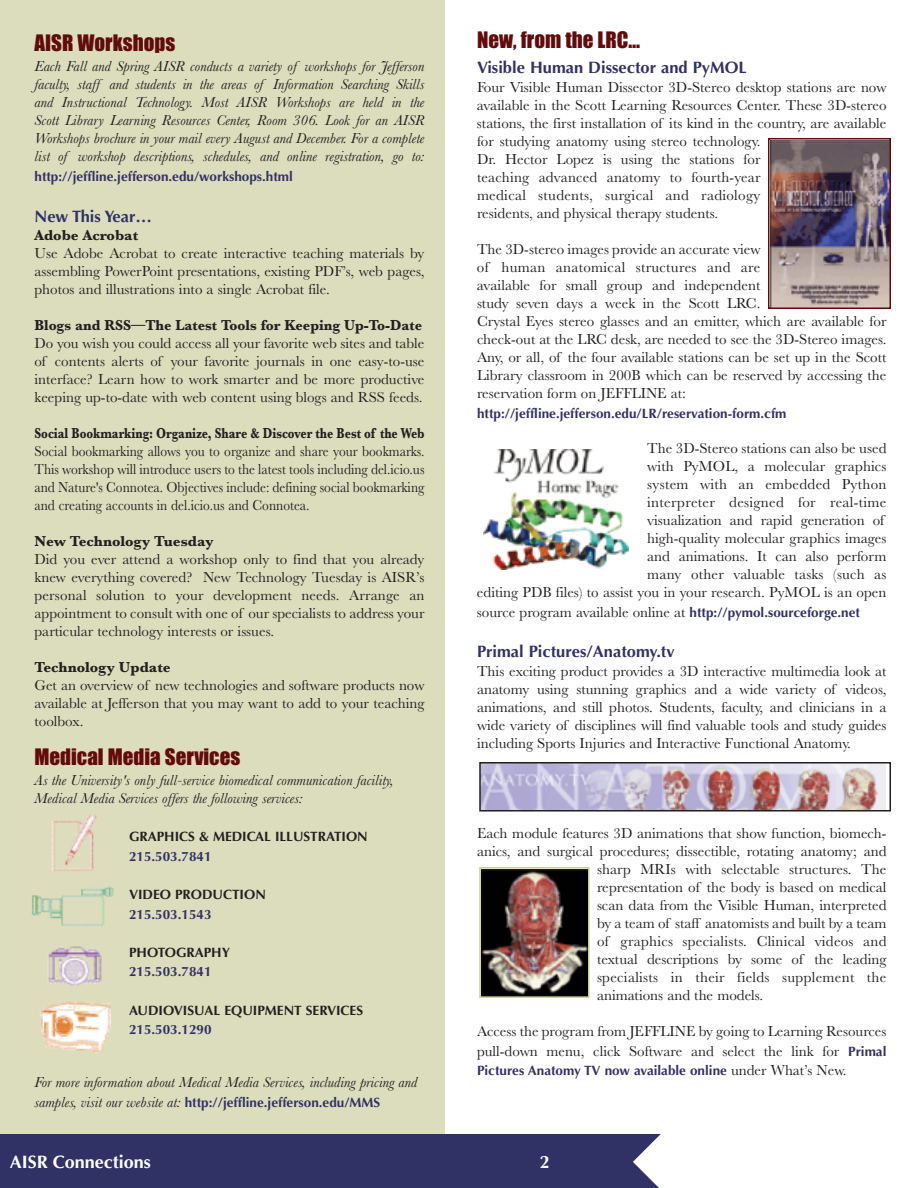
<style>
.page{position:relative;width:918px;height:1188px;background:#fff}
.page>*{position:absolute;margin:0;border:0;box-sizing:border-box;transform-origin:0 0}
.t1{font:21px "Impact";color:#620b0c}
.t2{font:700 18px "Optima";color:#fff}
.t3{font:700 16.5px "Optima";color:#303265}
.t4{font:15px/18px "Baskerville";color:#231f20;text-align:justify}
.t5{font:italic 15px/18px "Baskerville";color:#231f20}
.t6{font:15px/18px "Baskerville";color:#231f20;text-align:justify;scale:.9 1}
.t7{font:700 15px "Baskerville";color:#231f20;scale:.8 1}
.t8{font:700 15px "Baskerville";color:#231f20}
.t9{font:700 15px "Baskerville";color:#231f20;scale:.95 1}
.t10{font:15px "Baskerville";letter-spacing:.02em;color:#231f20}
.t11{font:700 13.5px "Optima";color:#303265}
.t12{font:700 13.5px "Optima";color:#231f20}
.s1{font-family:"Baskerville";font-weight:400;font-style:italic;font-size:15px;color:#231f20}
.s2{font-family:"Optima";font-weight:700;font-size:13.5px;color:#303265}
.s3{font-family:"Baskerville";font-weight:400;font-size:15px;color:#231f20}
</style>
<div class="page">
<div style="left:0;top:0;width:446px;height:1148px;background:#dcddbd"></div>
<div style="left:0;top:1134px;width:675px;height:54px;background:#303265"></div>
<svg style="left:633px;top:1134px;width:42px;height:54px"></svg>
<img style="left:771px;top:141px;width:117px;height:165px">
<div style="left:768px;top:138px;width:123px;height:171px;border:2px solid #620b0c"></div>
<img style="left:482px;top:870px;width:105px;height:125px">
<div style="left:479px;top:867px;width:111px;height:131px;border:2px solid #cacb99"></div>
<img style="left:483px;top:450px;width:146px;height:119px">
<img style="left:482px;top:765px;width:403px;height:44px">
<div style="left:479px;top:762px;width:412px;height:50px;border:2px solid #231f20"></div>
<img style="left:40px;top:946px;width:71px;height:107px">
<img style="left:32px;top:886px;width:82px;height:40px">
<img style="left:52px;top:814px;width:45px;height:57px">
<h1 class="t1" style="left:34px;top:32px;width:142px">AISR Workshops</h1>
<p class="t5" style="left:34px;top:57px;width:392px;text-align:justify">Each Fall and Spring AISR conducts a variety of workshops for Jefferson faculty, staff and students in the areas of Information Searching Skills and Instructional Technology. Most AISR Workshops are held in the Scott Library Learning Resources Center, Room 306. Look for an AISR Workshops brochure in your mail every August and December. For a complete list of workshop descriptions, schedules, and online registration, go to:</p>
<p class="t11" style="left:34px;top:169px;width:260px">http://jeffline.jefferson.edu/workshops.html</p>
<p class="t3" style="left:34px;top:206px;width:119px">New This Year…</p>
<p class="t8" style="left:34px;top:226px;width:105px">Adobe Acrobat</p>
<p class="t4" style="left:34px;top:244px;width:392px">Use Adobe Acrobat to create interactive teaching materials by assembling PowerPoint presentations, existing PDF’s, web pages, photos and illustrations into a single Acrobat file.</p>
<p class="t9" style="left:34px;top:316px;width:410px">Blogs and RSS—The Latest Tools for Keeping Up-To-Date</p>
<p class="t4" style="left:34px;top:334px;width:392px">Do you wish you could access all your favorite web sites and table of contents alerts of your favorite journals in one easy-to-use interface? Learn how to work smarter and be more productive keeping up-to-date with web content using blogs and RSS feeds.</p>
<p class="t7" style="left:34px;top:424px;width:489px">Social Bookmarking: Organize, Share &amp; Discover the Best of the Web</p>
<p class="t6" style="left:34px;top:442px;width:435px">Social bookmarking allows you to organize and share your bookmarks.<br>This workshop will introduce users to the latest tools including del.icio.us and Nature's Connotea. Objectives include: defining social bookmarking and creating accounts in del.icio.us and Connotea.</p>
<p class="t8" style="left:34px;top:532px;width:180px">New Technology Tuesday</p>
<p class="t4" style="left:34px;top:550px;width:392px">Did you ever attend a workshop only to find that you already knew everything covered? New Technology Tuesday is AISR’s personal solution to your development needs. Arrange an appointment to consult with one of our specialists to address your particular technology interests or issues.</p>
<p class="t8" style="left:34px;top:658px;width:138px">Technology Update</p>
<p class="t4" style="left:34px;top:676px;width:392px">Get an overview of new technologies and software products now available at Jefferson that you may want to add to your teaching toolbox.</p>
<h1 class="t1" style="left:34px;top:746px;width:207px">Medical Media Services</h1>
<p class="t5" style="left:34px;top:771px;width:361px">As the University's only full-service biomedical communication facility,<br>Medical Media Services offers the following services:</p>
<p class="t12" style="left:129px;top:829px;width:240px">GRAPHICS &amp; MEDICAL ILLUSTRATION</p>
<p class="t11" style="left:129px;top:848px;width:84px">215.503.7841</p>
<p class="t12" style="left:129px;top:887px;width:138px">VIDEO PRODUCTION</p>
<p class="t11" style="left:129px;top:906px;width:84px">215.503.1543</p>
<p class="t12" style="left:129px;top:945px;width:103px">PHOTOGRAPHY</p>
<p class="t11" style="left:129px;top:964px;width:84px">215.503.7841</p>
<p class="t12" style="left:129px;top:1003px;width:236px">AUDIOVISUAL EQUIPMENT SERVICES</p>
<p class="t11" style="left:129px;top:1022px;width:84px">215.503.1290</p>
<p class="t5" style="left:34px;top:1073px;width:384px">For more information about Medical Media Services, including pricing and</p>
<p class="t11" style="left:35px;top:1095px;width:347px"><span class="s1">samples, visit our website at:</span> http://jeffline.jefferson.edu/MMS</p>
<h1 class="t1" style="left:477px;top:29px;width:165px">New, from the LRC…</h1>
<p class="t3" style="left:477px;top:58px;width:271px">Visible Human Dissector and PyMOL</p>
<p class="t4" style="left:477px;top:78px;width:411px;text-align:left">Four Visible Human Dissector 3D-Stereo desktop stations are now available in the Scott Learning Resources Center. These 3D-stereo stations, the first installation of its kind in the country, are available for studying anatomy using stereo technology.<br>Dr. Hector Lopez is using the stations for<br>teaching advanced anatomy to fourth-year<br>medical students, surgical and radiology<br>residents, and physical therapy students.</p>
<p class="t4" style="left:477px;top:240px;width:411px;text-align:left">The 3D-stereo images provide an accurate view<br>of human anatomical structures and are<br>available for small group and independent<br>study seven days a week in the Scott LRC.<br>Crystal Eyes stereo glasses and an emitter, which are available for check-out at the LRC desk, are needed to see the 3D-Stereo images.<br>Any, or all, of the four available stations can be set up in the Scott Library classroom in 200B which can be reserved by accessing the reservation form on JEFFLINE at:</p>
<p class="t11" style="left:477px;top:406px;width:311px">http://jeffline.jefferson.edu/LR/reservation-form.cfm</p>
<p class="t4" style="left:477px;top:439px;width:411px;text-align:right">The 3D-Stereo stations can also be used<br>with PyMOL, a molecular graphics<br>system with an embedded Python<br>interpreter designed for real-time<br>visualization and rapid generation of<br>high-quality molecular graphics images<br>and animations. It can also perform<br>many other valuable tasks (such as<br>editing PDB files) to assist you in your research. PyMOL is an open</p>
<p class="t4" style="left:477px;top:603px;width:385px">source program available online at <span class="s2">http://pymol.sourceforge.net</span></p>
<p class="t3" style="left:477px;top:642px;width:199px">Primal Pictures/Anatomy.tv</p>
<p class="t4" style="left:477px;top:662px;width:411px">This exciting product provides a 3D interactive multimedia look at anatomy using stunning graphics and a wide variety of videos, animations, and still photos. Students, faculty, and clinicians in a wide variety of disciplines will find valuable tools and study guides including Sports Injuries and Interactive Functional Anatomy.</p>
<p class="t4" style="left:477px;top:824px;width:411px">Each module features 3D animations that show function, biomech-</p>
<p class="t4" style="left:477px;top:842px;width:411px">anics, and surgical procedures; dissectible, rotating anatomy; and</p>
<p class="t4" style="left:597px;top:860px;width:291px">sharp MRIs with selectable structures. The</p>
<p class="t4" style="left:597px;top:878px;width:291px">representation of the body is based on medical</p>
<p class="t4" style="left:597px;top:896px;width:291px">scan data from the Visible Human, interpreted</p>
<p class="t4" style="left:597px;top:914px;width:291px">by a team of staff anatomists and built by a team</p>
<p class="t4" style="left:597px;top:932px;width:291px">of graphics specialists. Clinical videos and</p>
<p class="t4" style="left:597px;top:950px;width:291px">textual descriptions by some of the leading</p>
<p class="t10" style="left:597px;top:968px;width:291px">specialists in their fields supplement the</p>
<p class="t4" style="left:597px;top:986px;width:168px">animations and the models.</p>
<p class="t4" style="left:477px;top:1020px;width:411px;line-height:20.4px">Access the program from JEFFLINE by going to Learning Resources pull-down menu, click Software and select the link for <span class="s2">Primal</span></p>
<p class="t11" style="left:477px;top:1063px;width:371px">Pictures Anatomy TV now available online <span class="s3">under What’s New.</span></p>
<p class="t2" style="left:10px;top:1152px;width:143px">AISR Connections</p>
<p class="t2" style="left:540px;top:1152px;width:12px">2</p>
</div>
